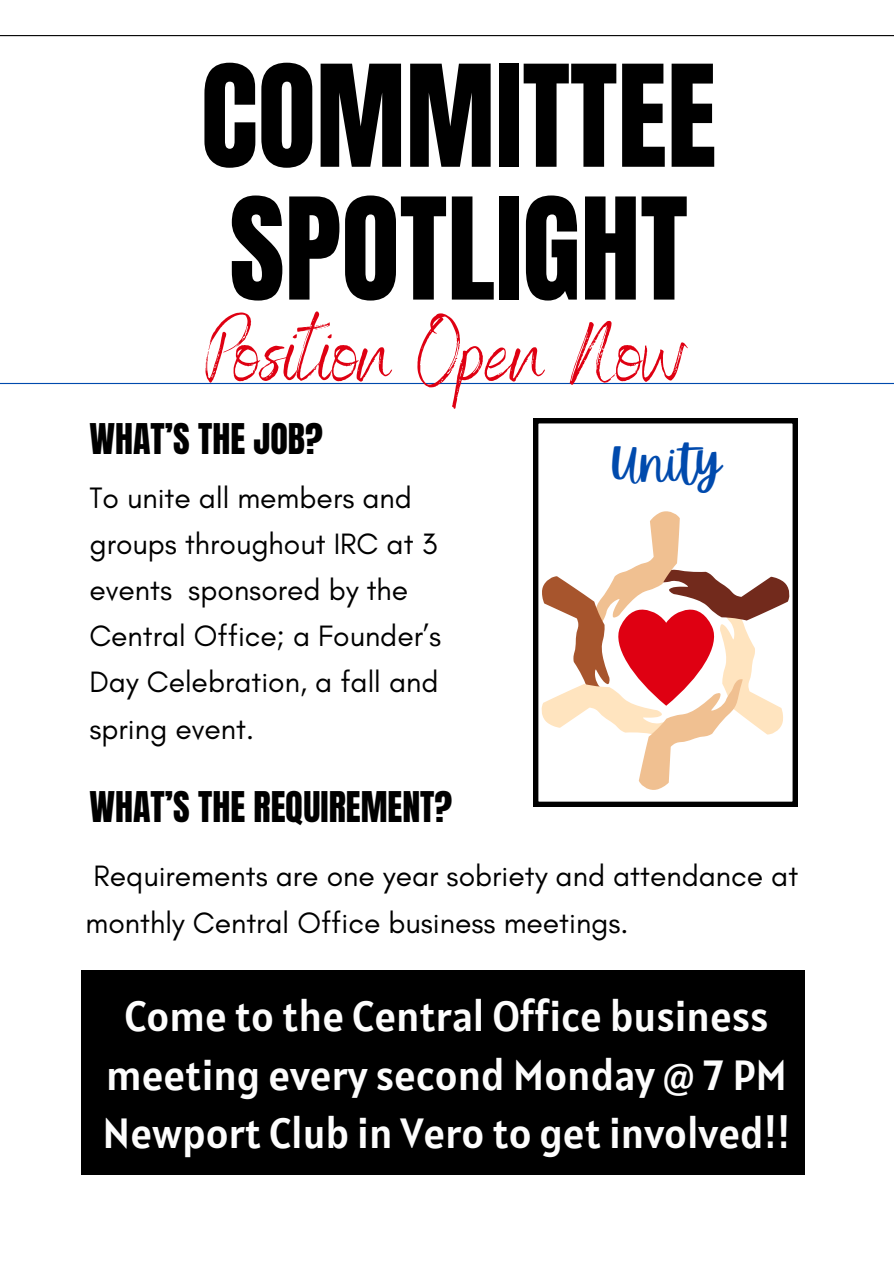
<style>
.page{position:relative;width:894px;height:1264px;background:#fff}
.page>*{position:absolute;margin:0;border:0;box-sizing:border-box;transform-origin:0 0}
.t1{font:120px/132.8px "Anton";color:#000}
.t2{font:90px "Benedict";color:#df0012}
.t3{font:49.5px "Apricots";color:#004aad}
.t4{font:42px/58.5px "Alatsi";color:#fdfdfd;text-align:center}
.t5{font:36px "Anton";color:#000}
.t6{font:30px/46.2px "Glacial Indifference";color:#000}
</style>
<div class="page">
<hr style="left:0;top:383px;width:893px;height:1px;background:#004aad">
<hr style="left:0;top:35px;width:893px;height:1px;background:#000">
<svg style="left:533px;top:419px;width:263px;height:387px"></svg>
<div style="left:82px;top:969px;width:722px;height:205px;background:#000"></div>
<svg style="left:540px;top:510px;width:250px;height:280px"></svg>
<h1 class="t1" style="left:201px;top:52px;width:517px">COMMITTEE<br>SPOTLIGHT</h1>
<p class="t2" style="left:205px;top:295px;width:482px">Position Open Now</p>
<h3 class="t5" style="left:89px;top:412px;width:235px">WHAT’S THE JOB?</h3>
<h2 class="t6" style="left:89px;top:474px;width:353px">To unite all members and groups throughout IRC at 3 events sponsored by the<br>Central Office; a Founder’s<br>Day Celebration, a fall and spring event.</h2>
<p class="t5" style="left:89px;top:781px;width:364px">WHAT’S THE REQUIREMENT?</p>
<p class="t3" style="left:609px;top:435px;width:113px">Unity</p>
<h5 class="t6" style="left:85px;top:852px;width:714px">Requirements are one year sobriety and attendance at monthly Central Office business meetings.</h5>
<h5 class="t4" style="left:103px;top:986px;width:689px">Come to the Central Office business meeting every second Monday @ 7 PM<br>Newport Club in Vero to get involved!!</h5>
</div>
